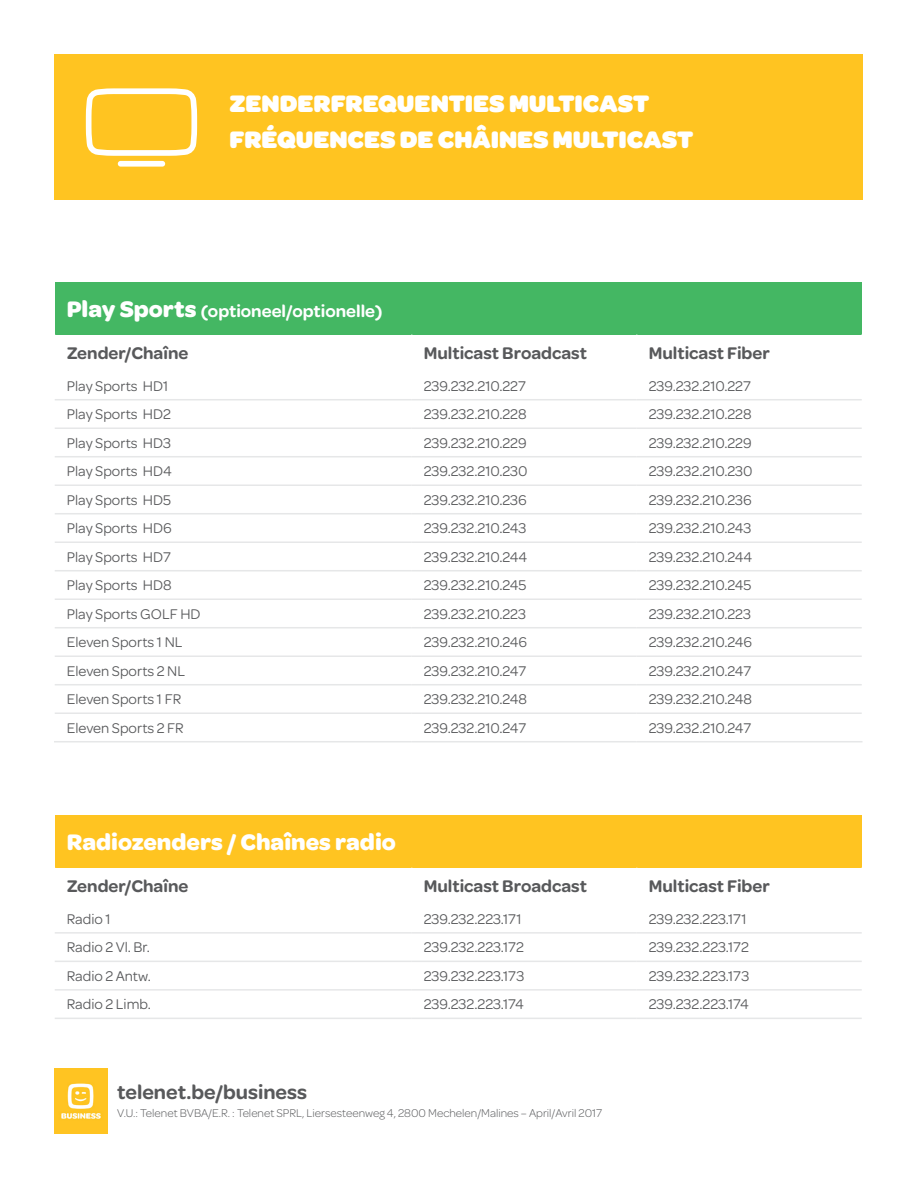
<style>
.page{position:relative;width:918px;height:1188px;background:#fff}
.page>*{position:absolute;margin:0;border:0;box-sizing:border-box;transform-origin:0 0}
.t1{font:900 25.5px/36px "Omnes";color:#fff}
.t2{font:700 24px "Omnes";color:#fff}
.t3{font:600 21px "Omnes";color:#58595b}
.t4{font:600 18px "Omnes";color:#58595b}
.t5{font:600 18px "Omnes";color:#fff}
.t6{font:15px "Omnes";color:#58595b}
.t7{font:300 12px "Omnes";color:#58595b}
.s1{font-weight:700;font-size:24px}
</style>
<div class="page">
<img style="left:54px;top:1069px;width:54px;height:65px">
<div style="left:55px;top:55px;width:808px;height:145px;background:#ffc421"></div>
<div style="left:118px;top:161px;width:47px;height:6px;background:#fff;border-radius:3px"></div>
<svg style="left:86px;top:88px;width:111px;height:68px"></svg>
<div style="left:55px;top:282px;width:807px;height:53px;background:#44b763"></div>
<div style="left:55px;top:815px;width:807px;height:53px;background:#ffc421"></div>
<hr style="left:55px;top:399px;width:357px;height:1px;background:#e6e7e8">
<hr style="left:412px;top:399px;width:225px;height:1px;background:#e6e7e8">
<hr style="left:637px;top:399px;width:225px;height:1px;background:#e6e7e8">
<hr style="left:55px;top:427px;width:357px;height:2px;background:#e6e7e8">
<hr style="left:412px;top:427px;width:225px;height:2px;background:#e6e7e8">
<hr style="left:637px;top:427px;width:225px;height:2px;background:#e6e7e8">
<hr style="left:55px;top:456px;width:357px;height:1px;background:#e6e7e8">
<hr style="left:412px;top:456px;width:225px;height:1px;background:#e6e7e8">
<hr style="left:637px;top:456px;width:225px;height:1px;background:#e6e7e8">
<hr style="left:55px;top:484px;width:357px;height:2px;background:#e6e7e8">
<hr style="left:412px;top:484px;width:225px;height:2px;background:#e6e7e8">
<hr style="left:637px;top:484px;width:225px;height:2px;background:#e6e7e8">
<hr style="left:55px;top:513px;width:357px;height:1px;background:#e6e7e8">
<hr style="left:412px;top:513px;width:225px;height:1px;background:#e6e7e8">
<hr style="left:637px;top:513px;width:225px;height:1px;background:#e6e7e8">
<hr style="left:55px;top:541px;width:357px;height:2px;background:#e6e7e8">
<hr style="left:412px;top:541px;width:225px;height:2px;background:#e6e7e8">
<hr style="left:637px;top:541px;width:225px;height:2px;background:#e6e7e8">
<hr style="left:55px;top:570px;width:357px;height:1px;background:#e6e7e8">
<hr style="left:412px;top:570px;width:225px;height:1px;background:#e6e7e8">
<hr style="left:637px;top:570px;width:225px;height:1px;background:#e6e7e8">
<hr style="left:55px;top:598px;width:357px;height:2px;background:#e6e7e8">
<hr style="left:412px;top:598px;width:225px;height:2px;background:#e6e7e8">
<hr style="left:637px;top:598px;width:225px;height:2px;background:#e6e7e8">
<hr style="left:55px;top:627px;width:357px;height:1px;background:#e6e7e8">
<hr style="left:412px;top:627px;width:225px;height:1px;background:#e6e7e8">
<hr style="left:637px;top:627px;width:225px;height:1px;background:#e6e7e8">
<hr style="left:55px;top:655px;width:357px;height:2px;background:#e6e7e8">
<hr style="left:412px;top:655px;width:225px;height:2px;background:#e6e7e8">
<hr style="left:637px;top:655px;width:225px;height:2px;background:#e6e7e8">
<hr style="left:55px;top:684px;width:357px;height:1px;background:#e6e7e8">
<hr style="left:412px;top:684px;width:225px;height:1px;background:#e6e7e8">
<hr style="left:637px;top:684px;width:225px;height:1px;background:#e6e7e8">
<hr style="left:55px;top:712px;width:357px;height:2px;background:#e6e7e8">
<hr style="left:412px;top:712px;width:225px;height:2px;background:#e6e7e8">
<hr style="left:637px;top:712px;width:225px;height:2px;background:#e6e7e8">
<hr style="left:55px;top:932px;width:357px;height:2px;background:#e6e7e8">
<hr style="left:412px;top:932px;width:225px;height:2px;background:#e6e7e8">
<hr style="left:637px;top:932px;width:225px;height:2px;background:#e6e7e8">
<hr style="left:55px;top:961px;width:357px;height:1px;background:#e6e7e8">
<hr style="left:412px;top:961px;width:225px;height:1px;background:#e6e7e8">
<hr style="left:637px;top:961px;width:225px;height:1px;background:#e6e7e8">
<hr style="left:55px;top:989px;width:357px;height:2px;background:#e6e7e8">
<hr style="left:412px;top:989px;width:225px;height:2px;background:#e6e7e8">
<hr style="left:637px;top:989px;width:225px;height:2px;background:#e6e7e8">
<hr style="left:55px;top:1018px;width:357px;height:1px;background:#e6e7e8">
<hr style="left:412px;top:1018px;width:225px;height:1px;background:#e6e7e8">
<hr style="left:637px;top:1018px;width:225px;height:1px;background:#e6e7e8">
<hr style="left:54px;top:741px;width:358px;height:1px;background:#e6e7e8">
<hr style="left:412px;top:741px;width:225px;height:1px;background:#e6e7e8">
<hr style="left:637px;top:741px;width:225px;height:1px;background:#e6e7e8">
<h1 class="t1" style="left:230px;top:83px;width:465px">ZENDERFREQUENTIES MULTICAST<br>FRÉQUENCES DE CHÂINES MULTICAST</h1>
<p class="t5" style="left:67px;top:298px;width:317px"><span class="s1">Play Sports</span> (optioneel/optionelle)</p>
<p class="t4" style="left:67px;top:340px;width:123px">Zender/Chaîne</p>
<p class="t4" style="left:424px;top:340px;width:165px">Multicast Broadcast</p>
<p class="t4" style="left:649px;top:340px;width:123px">Multicast Fiber</p>
<p class="t6" style="left:67px;top:376px;width:103px">Play Sports HD1</p>
<p class="t6" style="left:424px;top:376px;width:104px">239.232.210.227</p>
<p class="t6" style="left:649px;top:376px;width:104px">239.232.210.227</p>
<p class="t6" style="left:67px;top:404px;width:106px">Play Sports HD2</p>
<p class="t6" style="left:424px;top:404px;width:104px">239.232.210.228</p>
<p class="t6" style="left:649px;top:404px;width:104px">239.232.210.228</p>
<p class="t6" style="left:67px;top:433px;width:106px">Play Sports HD3</p>
<p class="t6" style="left:424px;top:433px;width:105px">239.232.210.229</p>
<p class="t6" style="left:649px;top:433px;width:105px">239.232.210.229</p>
<p class="t6" style="left:67px;top:461px;width:107px">Play Sports HD4</p>
<p class="t6" style="left:424px;top:461px;width:105px">239.232.210.230</p>
<p class="t6" style="left:649px;top:461px;width:105px">239.232.210.230</p>
<p class="t6" style="left:67px;top:490px;width:106px">Play Sports HD5</p>
<p class="t6" style="left:424px;top:490px;width:105px">239.232.210.236</p>
<p class="t6" style="left:649px;top:490px;width:105px">239.232.210.236</p>
<p class="t6" style="left:67px;top:518px;width:106px">Play Sports HD6</p>
<p class="t6" style="left:424px;top:518px;width:104px">239.232.210.243</p>
<p class="t6" style="left:649px;top:518px;width:104px">239.232.210.243</p>
<p class="t6" style="left:67px;top:547px;width:106px">Play Sports HD7</p>
<p class="t6" style="left:424px;top:547px;width:105px">239.232.210.244</p>
<p class="t6" style="left:649px;top:547px;width:105px">239.232.210.244</p>
<p class="t6" style="left:67px;top:575px;width:106px">Play Sports HD8</p>
<p class="t6" style="left:424px;top:575px;width:104px">239.232.210.245</p>
<p class="t6" style="left:649px;top:575px;width:104px">239.232.210.245</p>
<p class="t6" style="left:67px;top:604px;width:135px">Play Sports GOLF HD</p>
<p class="t6" style="left:424px;top:604px;width:104px">239.232.210.223</p>
<p class="t6" style="left:649px;top:604px;width:104px">239.232.210.223</p>
<p class="t6" style="left:67px;top:632px;width:117px">Eleven Sports 1 NL</p>
<p class="t6" style="left:424px;top:632px;width:105px">239.232.210.246</p>
<p class="t6" style="left:649px;top:632px;width:105px">239.232.210.246</p>
<p class="t6" style="left:67px;top:661px;width:120px">Eleven Sports 2 NL</p>
<p class="t6" style="left:424px;top:661px;width:104px">239.232.210.247</p>
<p class="t6" style="left:649px;top:661px;width:104px">239.232.210.247</p>
<p class="t6" style="left:67px;top:689px;width:116px">Eleven Sports 1 FR</p>
<p class="t6" style="left:424px;top:689px;width:105px">239.232.210.248</p>
<p class="t6" style="left:649px;top:689px;width:105px">239.232.210.248</p>
<p class="t6" style="left:67px;top:718px;width:119px">Eleven Sports 2 FR</p>
<p class="t6" style="left:424px;top:718px;width:104px">239.232.210.247</p>
<p class="t6" style="left:649px;top:718px;width:104px">239.232.210.247</p>
<h2 class="t2" style="left:67px;top:824px;width:331px">Radiozenders / Chaînes radio</h2>
<p class="t4" style="left:67px;top:874px;width:123px">Zender/Chaîne</p>
<p class="t4" style="left:424px;top:874px;width:165px">Multicast Broadcast</p>
<p class="t4" style="left:649px;top:874px;width:123px">Multicast Fiber</p>
<p class="t6" style="left:67px;top:909px;width:45px">Radio 1</p>
<p class="t6" style="left:424px;top:909px;width:99px">239.232.223.171</p>
<p class="t6" style="left:649px;top:909px;width:99px">239.232.223.171</p>
<p class="t6" style="left:67px;top:937px;width:85px">Radio 2 Vl. Br.</p>
<p class="t6" style="left:424px;top:937px;width:102px">239.232.223.172</p>
<p class="t6" style="left:649px;top:937px;width:102px">239.232.223.172</p>
<p class="t6" style="left:67px;top:966px;width:86px">Radio 2 Antw.</p>
<p class="t6" style="left:424px;top:966px;width:102px">239.232.223.173</p>
<p class="t6" style="left:649px;top:966px;width:102px">239.232.223.173</p>
<p class="t6" style="left:67px;top:994px;width:86px">Radio 2 Limb.</p>
<p class="t6" style="left:424px;top:994px;width:102px">239.232.223.174</p>
<p class="t6" style="left:649px;top:994px;width:102px">239.232.223.174</p>
<h3 class="t3" style="left:117px;top:1077px;width:191px">telenet.be/business</h3>
<p class="t7" style="left:117px;top:1105px;width:486px">V.U.: Telenet BVBA/E.R. : Telenet SPRL, Liersesteenweg 4, 2800 Mechelen/Malines – April/Avril 2017</p>
</div>
